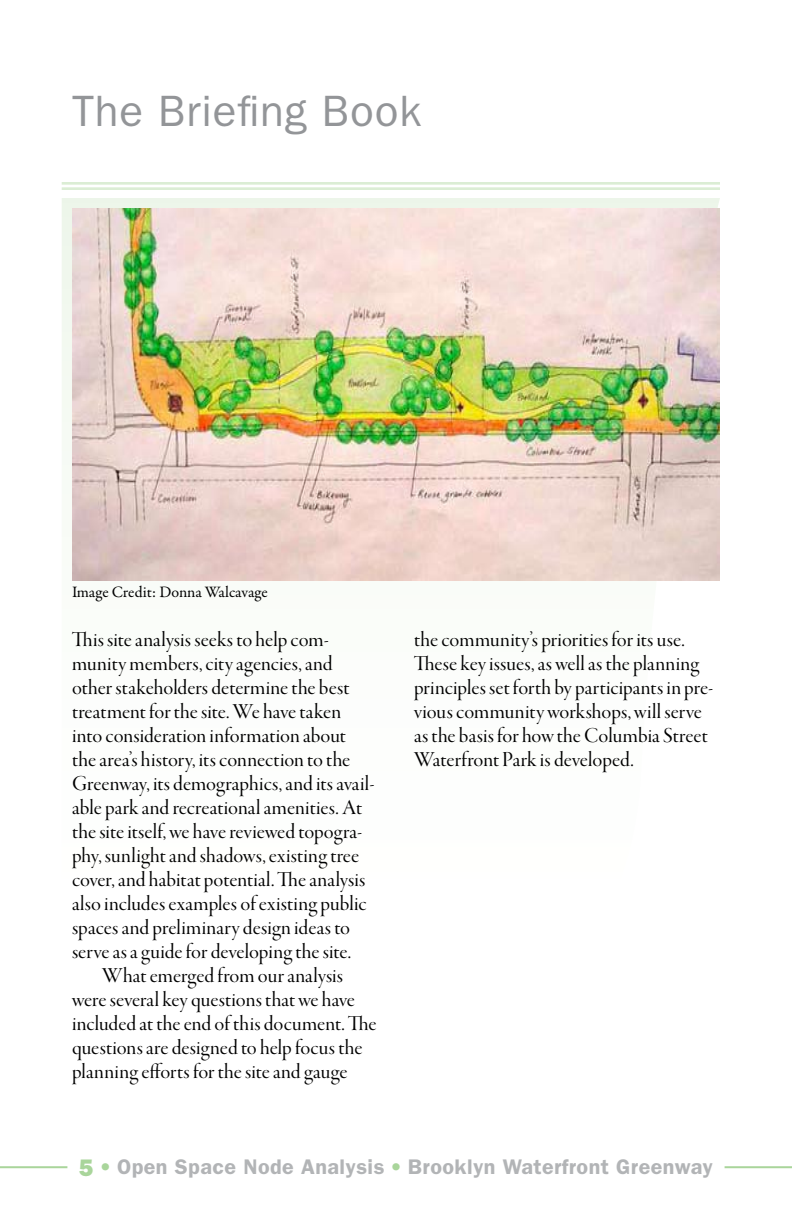
<style>
.page{position:relative;width:792px;height:1224px;background:#fff}
.page>*{position:absolute;margin:0;border:0;box-sizing:border-box;transform-origin:0 0}
.t1{font:44px "ITC Franklin Gothic Std";letter-spacing:.02em;color:#939598}
.t2{font:22px/24px "Garamond Premr Pro Disp";letter-spacing:.005em;color:#000}
.t3{font:600 21.2px "ITC Franklin Gothic Std";letter-spacing:.02em;color:#b2b4b6}
.t4{font:16px "Garamond Premr Pro";letter-spacing:-.005em;color:#000}
.s1{font-family:"ITC Franklin Gothic Std Hvy";font-weight:400;font-size:24px;color:#a9d59b}
.s2{font-family:"Officina Sans Std";font-weight:400;font-size:20px;color:#a9d59b}
</style>
<div class="page">
<hr style="left:0;top:1166px;width:792px;height:2px;background:#a9d59b">
<div style="left:67px;top:1164px;width:658px;height:6px;background:#fff"></div>
<svg style="left:62px;top:198px;width:658px;height:253px"></svg>
<hr style="left:62px;top:182px;width:658px;height:3px;background:#dbedd4">
<hr style="left:62px;top:187px;width:658px;height:3px;background:#dbedd4">
<img style="left:72px;top:209px;width:648px;height:372px">
<h1 class="t1" style="left:72px;top:86px;width:351px">The Briefing Book</h1>
<p class="t4" style="left:72px;top:582px;width:197px">Image Credit: Donna Walcavage</p>
<p class="t2" style="left:72px;top:628px;width:304px">This site analysis seeks to help com&shy;munity members, city agencies, and other stakeholders determine the best treatment for the site. We have taken into consideration information about the area’s history, its connection to the Greenway, its demographics, and its avail&shy;able park and recreational amenities. At the site itself, we have reviewed topogra&shy;phy, sunlight and shadows, existing tree cover, and habitat potential. The analysis also includes examples of existing public spaces and preliminary design ideas to serve as a guide for developing the site.</p>
<p class="t2" style="left:72px;top:964px;width:306px;text-indent:30px">What emerged from our analysis were several key questions that we have included at the end of this document. The questions are designed to help focus the planning efforts for the site and gauge</p>
<p class="t2" style="left:414px;top:628px;width:301px">the community’s priorities for its use.<br>These key issues, as well as the planning principles set forth by participants in pre&shy;vious community workshops, will serve as the basis for how the Columbia Street Waterfront Park is developed.</p>
<p class="t3" style="left:79px;top:1154px;width:635px"><span class="s1">5</span> <span class="s2">•</span> Open Space Node Analysis <span class="s2">•</span> Brooklyn Waterfront Greenway</p>
</div>
